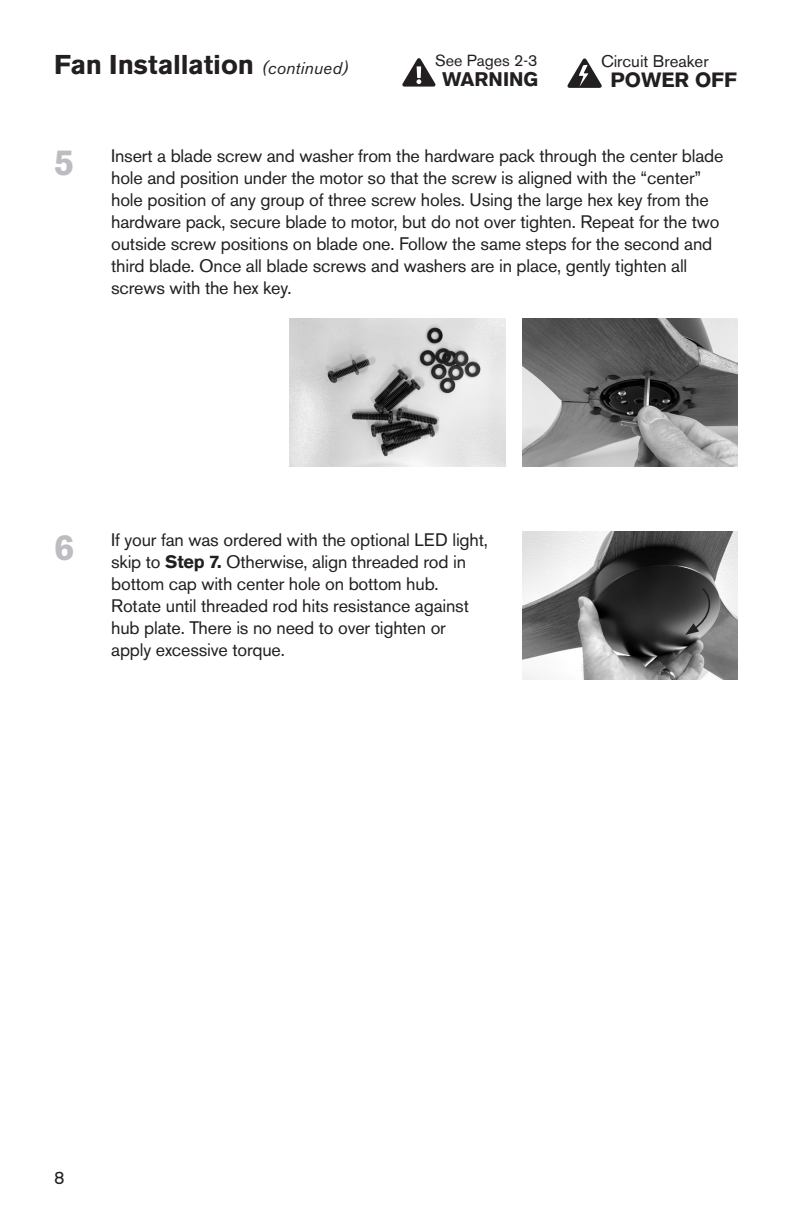
<style>
.page{position:relative;width:792px;height:1224px;background:#fff}
.page>*{position:absolute;margin:0;border:0;box-sizing:border-box;transform-origin:0 0}
.t1{font:700 36px "Akzidenz Grotesk BE";color:#bcbdc0}
.t2{font:700 27px "Akzidenz Grotesk BE";letter-spacing:-.005em;color:#231f20}
.t3{font:900 20.4px "Akzidenz Grotesk";color:#231f20}
.t4{font:900 19.4px "Akzidenz Grotesk";color:#231f20}
.t5{font:18px/22px "Akzidenz Grotesk BE";letter-spacing:-.01em;color:#231f20}
.t6{font:16.8px "Akzidenz Grotesk BE";color:#231f20}
.t7{font:16px "Akzidenz Grotesk BE";color:#231f20}
.s1{font-weight:400;font-style:italic;font-size:17px}
.s2{font-weight:700}
</style>
<div class="page">
<svg style="left:402px;top:58px;width:34px;height:29px"></svg>
<svg style="left:567px;top:58px;width:35px;height:30px"></svg>
<img style="left:522px;top:318px;width:216px;height:149px">
<img style="left:522px;top:531px;width:216px;height:149px">
<img style="left:289px;top:318px;width:216px;height:149px">
<svg style="left:685px;top:586px;width:30px;height:49px"></svg>
<h2 class="t2" style="left:54px;top:49px;width:296px">Fan Installation <span class="s1">(continued)</span></h2>
<p class="t7" style="left:435px;top:51px;width:104px">See Pages 2-3</p>
<p class="t4" style="left:442px;top:67px;width:98px">WARNING</p>
<p class="t6" style="left:601px;top:51px;width:109px">Circuit Breaker</p>
<p class="t3" style="left:611px;top:68px;width:128px">POWER OFF</p>
<h1 class="t1" style="left:54px;top:142px;width:22px">5</h1>
<p class="t5" style="left:111px;top:145px;width:614px">Insert a blade screw and washer from the hardware pack through the center blade hole and position under the motor so that the screw is aligned with the “center” hole position of any group of three screw holes. Using the large hex key from the hardware pack, secure blade to motor, but do not over tighten. Repeat for the two outside screw positions on blade one. Follow the same steps for the second and third blade. Once all blade screws and washers are in place, gently tighten all screws with the hex key.</p>
<h1 class="t1" style="left:54px;top:526px;width:22px">6</h1>
<p class="t5" style="left:111px;top:529px;width:378px">If your fan was ordered with the optional LED light, skip to <span class="s2">Step 7.</span> Otherwise, align threaded rod in bottom cap with center hole on bottom hub.<br>Rotate until threaded rod hits resistance against hub plate. There is no need to over tighten or apply excessive torque.</p>
<p class="t5" style="left:54px;top:1166px;width:12px">8</p>
</div>
